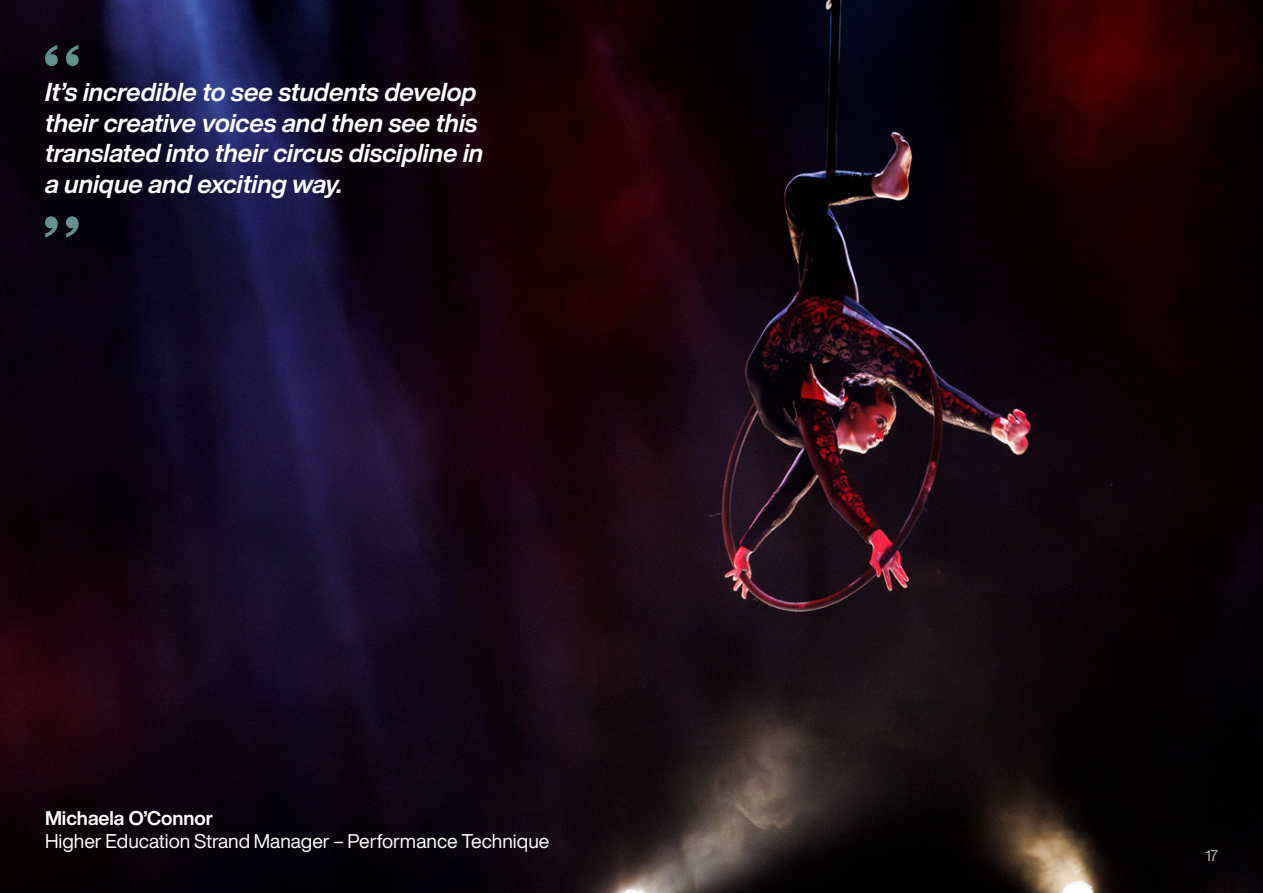
<style>
.page{position:relative;width:1263px;height:893px;background:#fff}
.page>*{position:absolute;margin:0;border:0;box-sizing:border-box;transform-origin:0 0}
.t1{font:italic 700 25.5px/30.6px "Helvetica Now Display";color:#fff}
.t2{font:19.5px "Helvetica Now Display";color:#fff}
.t3{font:700 19.5px "Helvetica Now Display";color:#fff}
.t4{font:300 15px "Helvetica Now Display";color:#fff}
</style>
<div class="page">
<img style="left:0;top:0;width:1263px;height:893px">
<svg style="left:45px;top:45px;width:34px;height:21px"></svg>
<svg style="left:45px;top:216px;width:34px;height:21px"></svg>
<p class="t1" style="left:45px;top:77px;width:440px">It’s incredible to see students develop their creative voices and then see this translated into their circus discipline in a unique and exciting way.</p>
<p class="t3" style="left:45px;top:804px;width:170px">Michaela O’Connor</p>
<p class="t2" style="left:45px;top:828px;width:506px">Higher Education Strand Manager – Performance Technique</p>
<p class="t4" style="left:1205px;top:846px;width:14px">17</p>
</div>
